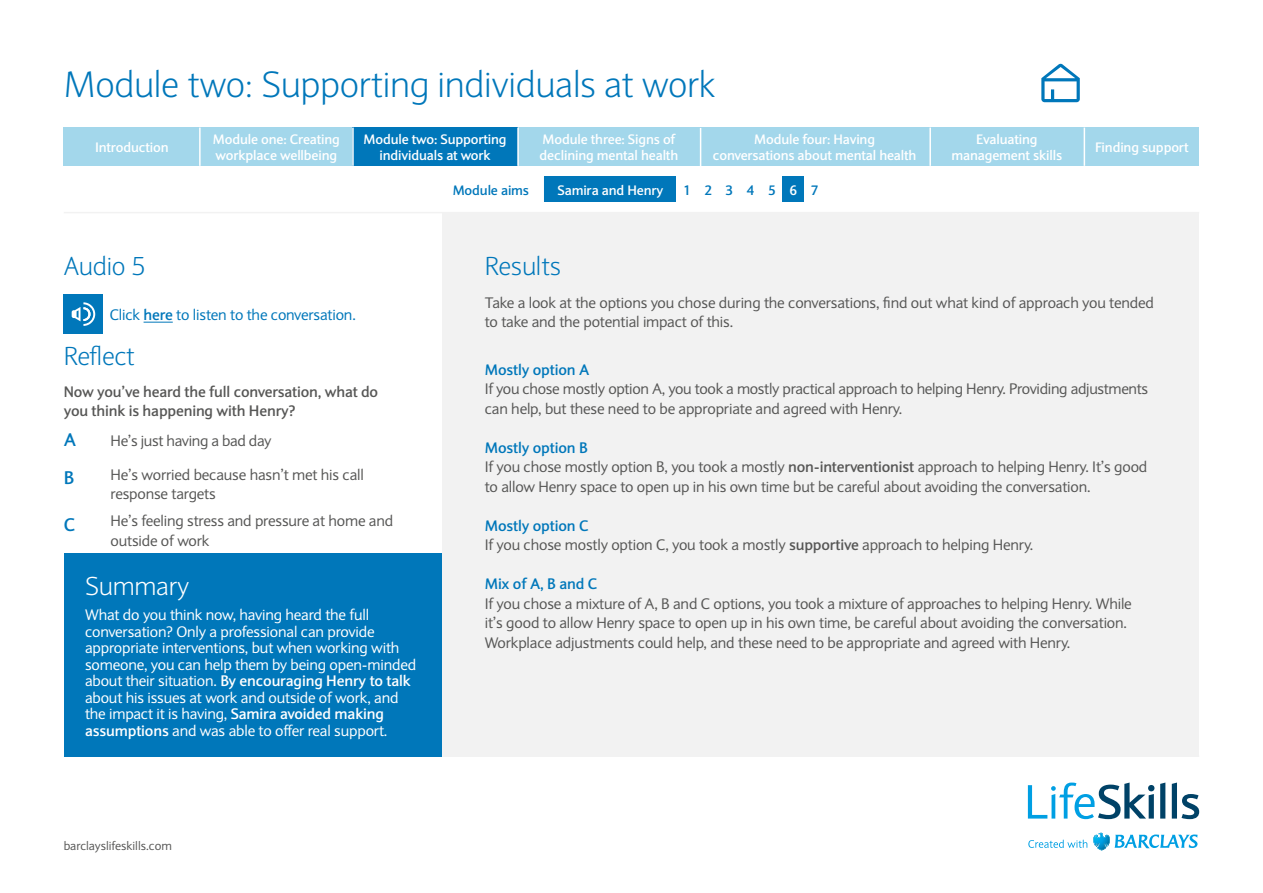
<style>
.page{position:relative;width:1263px;height:893px;background:#fff}
.page>*{position:absolute;margin:0;border:0;box-sizing:border-box;transform-origin:0 0}
.t1{font:300 36px "Expert Sans";letter-spacing:-.01em;color:#0077ba}
.t2{font:300 25.5px "Expert Sans";letter-spacing:-.01em;color:#0077ba}
.t3{font:300 25.5px "Expert Sans";letter-spacing:-.01em;color:#fff}
.t4{font:700 18px/38.2px "Expert Sans";color:#0077ba}
.t5{font:15px/19.5px "Expert Sans";letter-spacing:-.01em;color:#575756}
.t6{font:15px/16.5px "Expert Sans";letter-spacing:-.01em;color:#fff}
.t7{font:700 15px/19.5px "Expert Sans";letter-spacing:-.01em;color:#575756}
.t8{font:15px "Expert Sans";letter-spacing:-.01em;color:#0077ba}
.t9{font:700 15px "Expert Sans";letter-spacing:-.01em;color:#0077ba}
.t10{font:700 13.5px/16.5px "Expert Sans";letter-spacing:-.01em;color:#fff;text-align:center}
.t11{font:700 13.5px "Expert Sans";letter-spacing:-.01em;color:#0077ba}
.t12{font:700 13.5px "Expert Sans";letter-spacing:1em;color:#0077ba}
.t13{font:12px "Expert Sans";color:#575756}
.s1{font-weight:700}
.s2{color:#fff}
.s3{font-weight:700;color:#0077ba}
</style>
<div class="page">
<svg style="left:1028px;top:840px;width:59px;height:8px"></svg>
<svg style="left:1028px;top:782px;width:126px;height:37px"></svg>
<svg style="left:1160px;top:782px;width:5px;height:37px"></svg>
<svg style="left:1172px;top:782px;width:27px;height:37px"></svg>
<svg style="left:1093px;top:833px;width:104px;height:17px"></svg>
<svg style="left:1041px;top:63px;width:39px;height:39px"></svg>
<hr style="left:64px;top:212px;width:1135px;height:1px;background:#f2f2f2">
<div style="left:544px;top:176px;width:132px;height:26px;background:#0077ba"></div>
<div style="left:783px;top:176px;width:21px;height:26px;background:#0077ba"></div>
<div style="left:64px;top:128px;width:136px;height:38px;background:#a3d7eb"></div>
<div style="left:200px;top:128px;width:153px;height:38px;background:#a3d7eb"></div>
<div style="left:352px;top:128px;width:166px;height:38px;background:#0077ba"></div>
<div style="left:518px;top:128px;width:182px;height:38px;background:#a3d7eb"></div>
<div style="left:929px;top:128px;width:155px;height:38px;background:#a3d7eb"></div>
<hr style="left:199px;top:128px;width:2px;height:38px;background:#fff">
<hr style="left:352px;top:128px;width:2px;height:38px;background:#fff">
<hr style="left:517px;top:128px;width:2px;height:38px;background:#fff">
<div style="left:1084px;top:128px;width:115px;height:38px;background:#a3d7eb"></div>
<div style="left:700px;top:128px;width:229px;height:38px;background:#a3d7eb"></div>
<hr style="left:700px;top:128px;width:1px;height:38px;background:#fff">
<hr style="left:929px;top:128px;width:2px;height:38px;background:#fff">
<hr style="left:1084px;top:128px;width:1px;height:38px;background:#fff">
<div style="left:64px;top:294px;width:39px;height:40px;background:#0077ba"></div>
<svg style="left:72px;top:302px;width:23px;height:24px"></svg>
<svg style="left:144px;top:322px;width:29px;height:1px"></svg>
<div style="left:64px;top:554px;width:378px;height:203px;background:#0077ba"></div>
<div style="left:442px;top:213px;width:757px;height:544px;background:#f2f2f2"></div>
<h1 class="t1" style="left:64px;top:63px;width:654px">Module two: Supporting individuals at work</h1>
<p class="t10" style="left:95px;top:139px;width:75px">Introduction</p>
<p class="t10" style="left:213px;top:130px;width:128px;text-align:left">Module one: Creating workplace wellbeing</p>
<p class="t10" style="left:364px;top:130px;width:145px">Module two: Supporting individuals at work</p>
<p class="t10" style="left:540px;top:130px;width:140px;text-align:left">Module three: Signs of declining mental health</p>
<p class="t10" style="left:951px;top:130px;width:112px">Evaluating management skills</p>
<p class="t10" style="left:1095px;top:139px;width:95px">Finding support</p>
<p class="t10" style="left:713px;top:130px;width:205px">Module four: Having conversations about mental health</p>
<h2 class="t2" style="left:64px;top:251px;width:83px">Audio 5</h2>
<p class="t8" style="left:110px;top:305px;width:248px">Click <span class="s1">here</span> to listen to the conversation.</p>
<h2 class="t2" style="left:64px;top:340px;width:73px">Reflect</h2>
<p class="t7" style="left:64px;top:381px;width:316px">Now you’ve heard the full conversation, what do you think is happening with Henry?</p>
<p class="t4" style="left:64px;top:420px;width:14px">A<br>B</p>
<p class="t4" style="left:64px;top:505px;width:13px">C</p>
<p class="t5" style="left:111px;top:431px;width:162px">He’s just having a bad day</p>
<p class="t5" style="left:111px;top:464px;width:255px">He’s worried because hasn’t met his call response targets</p>
<p class="t5" style="left:111px;top:511px;width:284px">He’s feeling stress and pressure at home and outside of work</p>
<h2 class="t3" style="left:85px;top:571px;width:106px">Summary</h2>
<p class="t6" style="left:85px;top:607px;width:333px">What do you think now, having heard the full conversation? Only a professional can provide appropriate interventions, but when working with someone, you can help them by being open-minded about their situation. <span class="s1">By encouraging Henry to talk </span>about his issues at work and outside of work, and the impact it is having, <span class="s1">Samira avoided making assumptions</span> and was able to offer real support.</p>
<p class="t11" style="left:453px;top:181px;width:78px">Module aims</p>
<p class="t10" style="left:557px;top:181px;width:107px">Samira and Henry</p>
<p class="t12" style="left:683px;top:181px;width:137px">12345<span class="s2">6</span>7</p>
<h2 class="t2" style="left:485px;top:251px;width:78px">Results</h2>
<p class="t5" style="left:485px;top:292px;width:670px">Take a look at the options you chose during the conversations, find out what kind of approach you tended to take and the potential impact of this.</p>
<p class="t9" style="left:485px;top:359px;width:106px">Mostly option A</p>
<p class="t5" style="left:485px;top:379px;width:665px">If you chose mostly option A, you took a mostly practical approach to helping Henry. Providing adjustments can help, but these need to be appropriate and agreed with Henry.</p>
<p class="t5" style="left:485px;top:437px;width:664px"><span class="s3">Mostly option B<br></span>If you chose mostly option B, you took a mostly <span class="s1">non-interventionist</span> approach to helping Henry. It’s good to allow Henry space to open up in his own time but be careful about avoiding the conversation.</p>
<p class="t5" style="left:485px;top:515px;width:550px"><span class="s3">Mostly option C<br></span>If you chose mostly option C, you took a mostly <span class="s1">supportive</span> approach to helping Henry.</p>
<p class="t9" style="left:485px;top:574px;width:114px">Mix of A, B and C</p>
<p class="t5" style="left:485px;top:593px;width:648px">If you chose a mixture of A, B and C options, you took a mixture of approaches to helping Henry. While it’s good to allow Henry space to open up in his own time, be careful about avoiding the conversation.<br>Workplace adjustments could help, and these need to be appropriate and agreed with Henry.</p>
<p class="t13" style="left:64px;top:839px;width:110px">barclayslifeskills.com</p>
</div>
